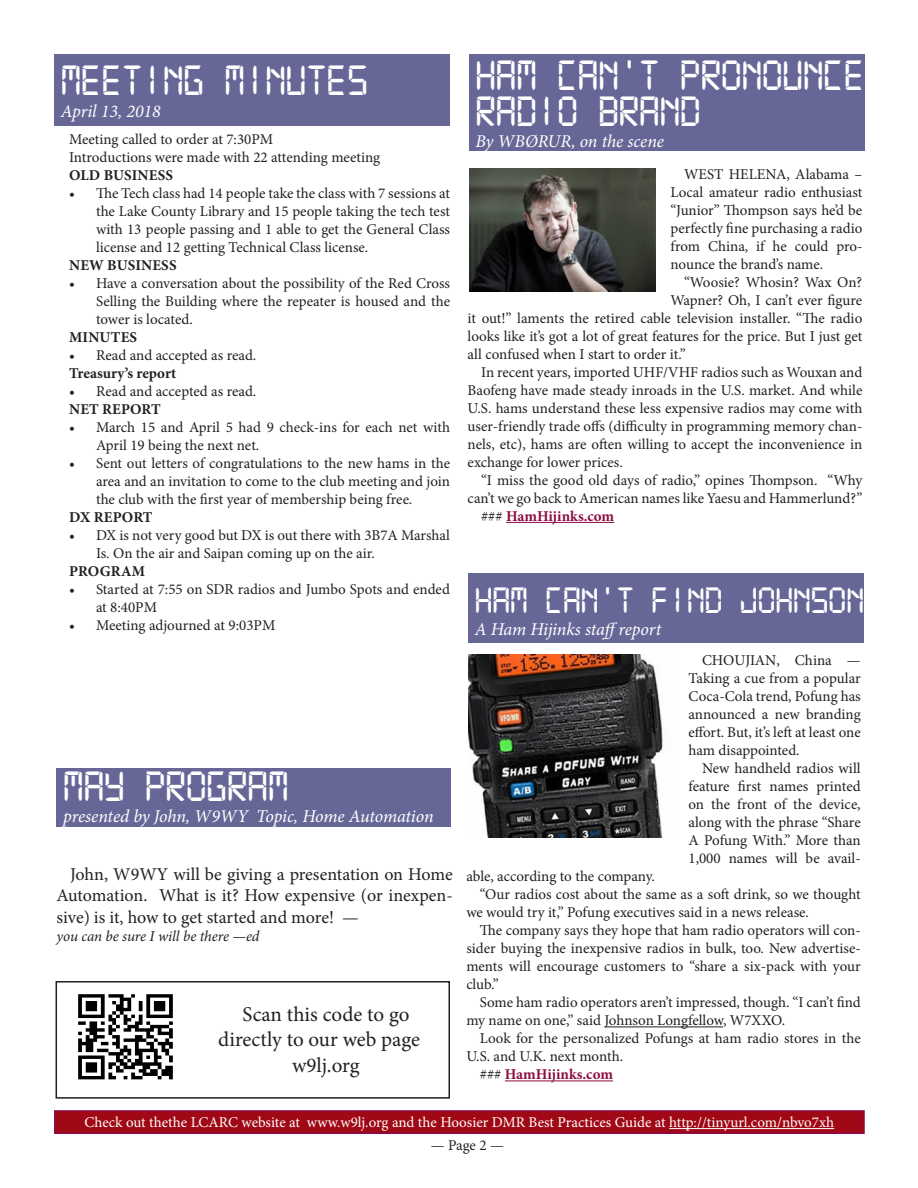
<style>
.page{position:relative;width:918px;height:1188px;background:#fff}
.page>*{position:absolute;margin:0;border:0;box-sizing:border-box;transform-origin:0 0}
.Headline_white{font:45px/36px "Digital 7 Mono";color:#fff}
.Headline_white-2{font:39px "Digital 7 Mono";color:#fff}
.t1{font:21px/25.2px "Minion Pro";color:#231f20}
.t2{font:18px/21.6px "Minion Pro";letter-spacing:-.005em;color:#231f20;text-align:justify}
.byline_white{font:italic 18px "Minion Pro";letter-spacing:-.01em;color:#fff}
.t3{font:15px/18px "Minion Pro";letter-spacing:-.005em;color:#231f20;text-align:justify}
.t4{font:15px "Minion Pro";color:#fff}
.t5{font:700 15px "Minion Pro";letter-spacing:.01em;color:#231f20}
.t6{font:700 15px "Minion Pro";color:#8c0b42}
.byline_black{font:italic 15px "Minion Pro";letter-spacing:-.005em;color:#231f20}
.s1{font-weight:400;color:#231f20}
</style>
<div class="page">
<div style="left:55px;top:1111px;width:809px;height:22px;background:#a10815"></div>
<hr style="left:669px;top:1128px;width:165px;height:1px;background:#fff">
<div style="left:54px;top:1110px;width:811px;height:24px;border:2px solid #8c0b42"></div>
<div style="left:54px;top:54px;width:396px;height:71px;background:#666797"></div>
<div style="left:468px;top:573px;width:396px;height:69px;background:#666797"></div>
<div style="left:56px;top:981px;width:394px;height:118px;border:2px solid #231f20"></div>
<img style="left:78px;top:994px;width:95px;height:86px">
<div style="left:57px;top:768px;width:394px;height:59px;background:#666797"></div>
<div style="left:469px;top:54px;width:396px;height:96px;background:#666797"></div>
<hr style="left:506px;top:522px;width:108px;height:1px;background:#8c0b42">
<img style="left:470px;top:168px;width:185px;height:124px">
<hr style="left:604px;top:1027px;width:119px;height:1px;background:#231f20">
<hr style="left:505px;top:1081px;width:108px;height:1px;background:#8c0b42">
<img style="left:468px;top:655px;width:195px;height:182px">
<p class="Headline_white" style="left:61px;top:62px;width:309px">MEETING MINUTES</p>
<p class="byline_white" style="left:61px;top:99px;width:102px">April 13, 2018</p>
<p class="Headline_white" style="left:476px;top:57px;width:391px">HAM CAN’T PRONOUNCE<br>RADIO BRAND</p>
<p class="t3" style="left:69px;top:131px;width:206px">Meeting called to order at 7:30PM</p>
<p class="byline_white" style="left:476px;top:129px;width:190px">By WBØRUR, on the scene</p>
<p class="t3" style="left:69px;top:149px;width:313px">Introductions were made with 22 attending meeting</p>
<p class="t5" style="left:69px;top:165px;width:105px">OLD BUSINESS</p>
<p class="t3" style="left:96px;top:185px;width:356px;text-indent:-27px">• The Tech class had 14 people take the class with 7 sessions at the Lake County Library and 15 people taking the tech test with 13 people passing and 1 able to get the General Class license and 12 getting Technical Class license.</p>
<p class="t5" style="left:69px;top:255px;width:109px">NEW BUSINESS</p>
<p class="t3" style="left:96px;top:275px;width:356px;text-indent:-27px">• Have a conversation about the possibility of the Red Cross Selling the Building where the repeater is housed and the tower is located.</p>
<p class="t5" style="left:69px;top:327px;width:70px">MINUTES</p>
<p class="t3" style="left:69px;top:347px;width:189px">• Read and accepted as read.</p>
<p class="t5" style="left:69px;top:363px;width:109px">Treasury’s report</p>
<p class="t3" style="left:69px;top:383px;width:189px">• Read and accepted as read.</p>
<p class="t5" style="left:69px;top:399px;width:93px">NET REPORT</p>
<p class="t3" style="left:96px;top:419px;width:356px;text-indent:-27px">• March 15 and April 5 had 9 check-ins for each net with<br>April 19 being the next net.</p>
<p class="t3" style="left:96px;top:455px;width:356px;text-indent:-27px">• Sent out letters of congratulations to the new hams in the area and an invitation to come to the club meeting and join the club with the first year of membership being free.</p>
<p class="t5" style="left:69px;top:507px;width:85px">DX REPORT</p>
<p class="t3" style="left:96px;top:527px;width:355px;text-indent:-27px">• DX is not very good but DX is out there with 3B7A Marshal<br>Is. On the air and Saipan coming up on the air.</p>
<p class="t5" style="left:69px;top:561px;width:78px">PROGRAM</p>
<p class="t3" style="left:96px;top:581px;width:355px;text-indent:-27px">• Started at 7:55 on SDR radios and Jumbo Spots and ended at 8:40PM</p>
<p class="t3" style="left:69px;top:617px;width:208px">• Meeting adjourned at 9:03PM</p>
<p class="t3" style="left:670px;top:165px;width:193px;text-indent:14px">WEST HELENA, Alabama – Local amateur radio enthusiast “Junior” Thompson says he’d be perfectly fine purchasing a radio from China, if he could pro&shy;nounce the brand’s name.</p>
<p class="t3" style="left:684px;top:273px;width:180px">“Woosie? Whosin? Wax On?</p>
<p class="t3" style="left:670px;top:291px;width:193px">Wapner? Oh, I can’t ever figure</p>
<p class="t3" style="left:468px;top:309px;width:396px">it out!” laments the retired cable television installer. “The radio</p>
<p class="t3" style="left:468px;top:327px;width:396px">looks like it’s got a lot of great features for the price. But I just get</p>
<p class="t3" style="left:468px;top:345px;width:220px">all confused when I start to order it.”</p>
<p class="t3" style="left:468px;top:363px;width:396px;text-indent:14px">In recent years, imported UHF/VHF radios such as Wouxan and Baofeng have made steady inroads in the U.S. market. And while U.S. hams understand these less expensive radios may come with user-friendly trade offs (difficulty in programming memory chan&shy;nels, etc), hams are often willing to accept the inconvenience in exchange for lower prices.</p>
<p class="t3" style="left:468px;top:471px;width:396px;text-align:right">“I miss the good old days of radio,” opines Thompson. “Why can’t we go back to American names like Yaesu and Hammerlund?”</p>
<p class="t6" style="left:481px;top:506px;width:135px"><span class="s1">###</span> HamHijinks.com</p>
<p class="Headline_white-2" style="left:475px;top:583px;width:391px">HAM CAN’T FIND JOHNSON</p>
<p class="byline_white" style="left:475px;top:617px;width:188px">A Ham Hijinks staffreport</p>
<p class="Headline_white" style="left:63px;top:768px;width:227px">MAY PROGRAM</p>
<p class="byline_white" style="left:63px;top:804px;width:372px">presented by John, W9WY Topic, Home Automation</p>
<p class="t2" style="left:57px;top:863px;width:398px;text-indent:14px">John, W9WY will be giving a presentation on Home Automation. What is it? How expensive (or inexpen&shy;sive) is it, how to get started and more! —</p>
<p class="byline_black" style="left:57px;top:926px;width:205px">you can be sure I will be there —ed</p>
<p class="t1" style="left:218px;top:1002px;width:203px;text-indent:24px">Scan this code to go directly to our web page</p>
<p class="t1" style="left:292px;top:1052px;width:69px">w9lj.org</p>
<p class="t3" style="left:688px;top:652px;width:174px;text-indent:14px">CHOUJIAN, China — Taking a cue from a popular Coca-Cola trend, Pofung has announced a new branding effort. But, it’s left at least one ham disappointed.</p>
<p class="t3" style="left:688px;top:760px;width:174px;text-indent:14px">New handheld radios will feature first names printed on the front of the device, along with the phrase “Share A Pofung With.” More than 1,000 names will be avail-</p>
<p class="t3" style="left:466px;top:868px;width:190px">able, according to the company.</p>
<p class="t3" style="left:466px;top:886px;width:396px;text-indent:14px">“Our radios cost about the same as a soft drink, so we thought we would try it,” Pofung executives said in a news release.</p>
<p class="t3" style="left:466px;top:922px;width:396px;text-indent:14px">The company says they hope that ham radio operators will con&shy;sider buying the inexpensive radios in bulk, too. New advertise&shy;ments will encourage customers to “share a six-pack with your club.”</p>
<p class="t3" style="left:466px;top:994px;width:396px;text-indent:14px">Some ham radio operators aren’t impressed, though. “I can’t find my name on one,” said Johnson Longfellow, W7XXO.</p>
<p class="t3" style="left:466px;top:1030px;width:396px;text-indent:14px">Look for the personalized Pofungs at ham radio stores in the<br>U.S. and U.K. next month.</p>
<p class="t6" style="left:480px;top:1064px;width:135px"><span class="s1">###</span> HamHijinks.com</p>
<p class="t4" style="left:84px;top:1112px;width:751px">Check out thethe LCARC website at www.w9lj.org and the Hoosier DMR Best Practices Guide at http://tinyurl.com/nbvo7xh</p>
<p class="t3" style="left:431px;top:1137px;width:74px">— Page 2 —</p>
</div>
